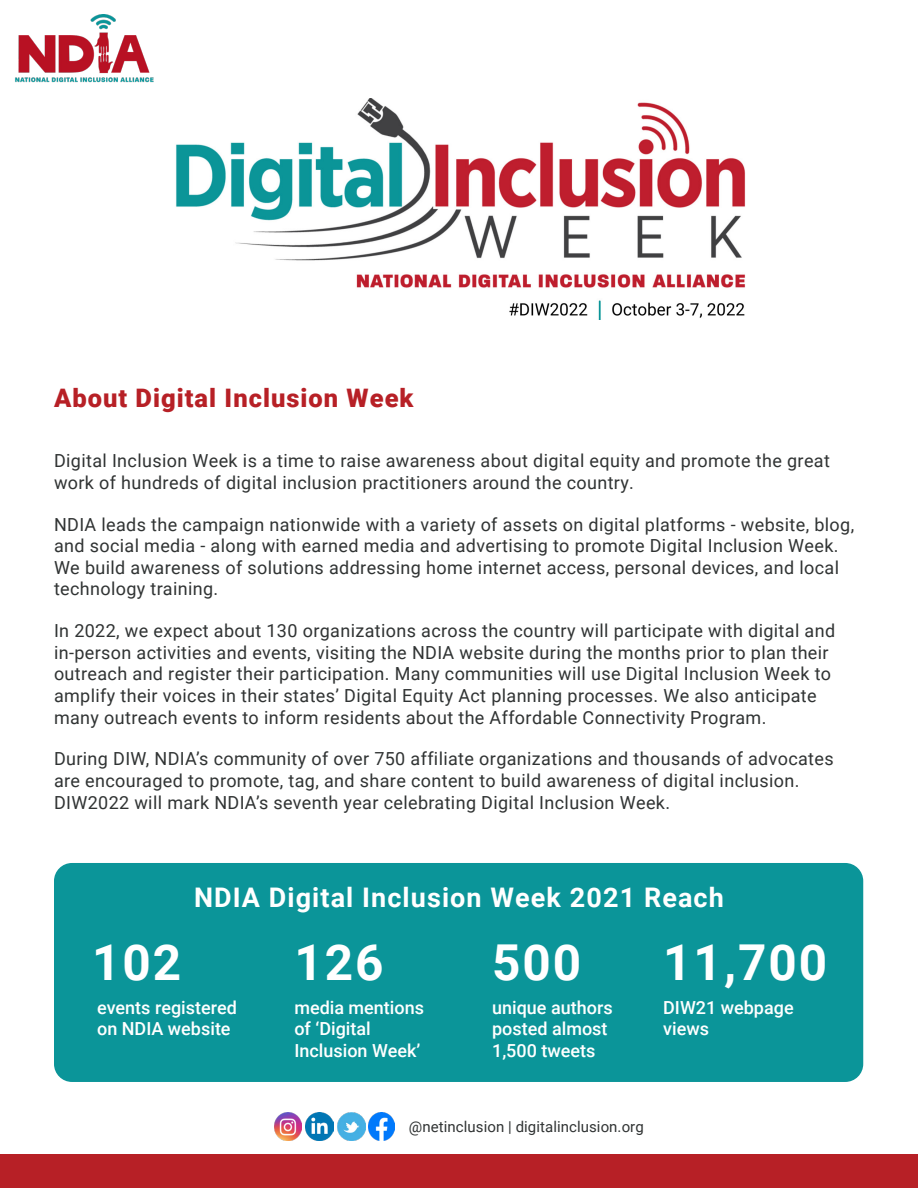
<style>
.page{position:relative;width:918px;height:1188px;background:#fff}
.page>*{position:absolute;margin:0;border:0;box-sizing:border-box;transform-origin:0 0}
.t1{font:700 49.5px "Roboto";letter-spacing:.04em;color:#fff}
.t2{font:700 27px "Roboto";letter-spacing:.04em;color:#fff}
.t3{font:900 25.5px "Roboto";letter-spacing:.04em;color:#b72026}
.t4{font:18px/21.6px "Roboto";letter-spacing:.02em;color:#303333}
.t5{font:500 18px/21.6px "Roboto";color:#fff}
.t6{font:15px "Roboto";letter-spacing:.005em;color:#303333}
</style>
<div class="page">
<div style="left:0;top:1154px;width:918px;height:34px;background:#b72026"></div>
<img style="left:369px;top:1113px;width:26px;height:27px">
<img style="left:337px;top:1112px;width:28px;height:28px">
<img style="left:306px;top:1112px;width:28px;height:29px">
<img style="left:274px;top:1113px;width:28px;height:28px">
<img style="left:15px;top:14px;width:139px;height:69px">
<img style="left:176px;top:99px;width:570px;height:221px">
<div style="left:54px;top:863px;width:809px;height:219px;background:#0b9599;border-radius:18px"></div>
<h3 class="t3" style="left:54px;top:380px;width:361px">About Digital Inclusion Week</h3>
<p class="t4" style="left:54px;top:449px;width:777px">Digital Inclusion Week is a time to raise awareness about digital equity and promote the great work of hundreds of digital inclusion practitioners around the country.</p>
<p class="t4" style="left:54px;top:513px;width:802px">NDIA leads the campaign nationwide with a variety of assets on digital platforms - website, blog, and social media - along with earned media and advertising to promote Digital Inclusion Week.<br>We build awareness of solutions addressing home internet access, personal devices, and local technology training.</p>
<p class="t4" style="left:54px;top:619px;width:783px">In 2022, we expect about 130 organizations across the country will participate with digital and in-person activities and events, visiting the NDIA website during the months prior to plan their outreach and register their participation. Many communities will use Digital Inclusion Week to amplify their voices in their states’ Digital Equity Act planning processes. We also anticipate many outreach events to inform residents about the Affordable Connectivity Program.</p>
<p class="t4" style="left:54px;top:748px;width:781px">During DIW, NDIA’s community of over 750 affiliate organizations and thousands of advocates are encouraged to promote, tag, and share content to build awareness of digital inclusion.<br>DIW2022 will mark NDIA’s seventh year celebrating Digital Inclusion Week.</p>
<h2 class="t2" style="left:194px;top:879px;width:531px">NDIA Digital Inclusion Week 2021 Reach</h2>
<h1 class="t1" style="left:92px;top:927px;width:91px">102</h1>
<h1 class="t1" style="left:294px;top:927px;width:91px">126</h1>
<p class="t5" style="left:294px;top:996px;width:131px">media mentions of ‘Digital<br>Inclusion Week’</p>
<p class="t5" style="left:97px;top:996px;width:141px">events registered on NDIA website</p>
<h1 class="t1" style="left:492px;top:927px;width:91px">500</h1>
<p class="t5" style="left:492px;top:996px;width:122px">unique authors posted almost<br>1,500 tweets</p>
<h1 class="t1" style="left:663px;top:927px;width:166px">11,700</h1>
<p class="t5" style="left:663px;top:996px;width:132px">DIW21 webpage views</p>
<p class="t6" style="left:409px;top:1116px;width:236px">@netinclusion | digitalinclusion.org</p>
</div>
